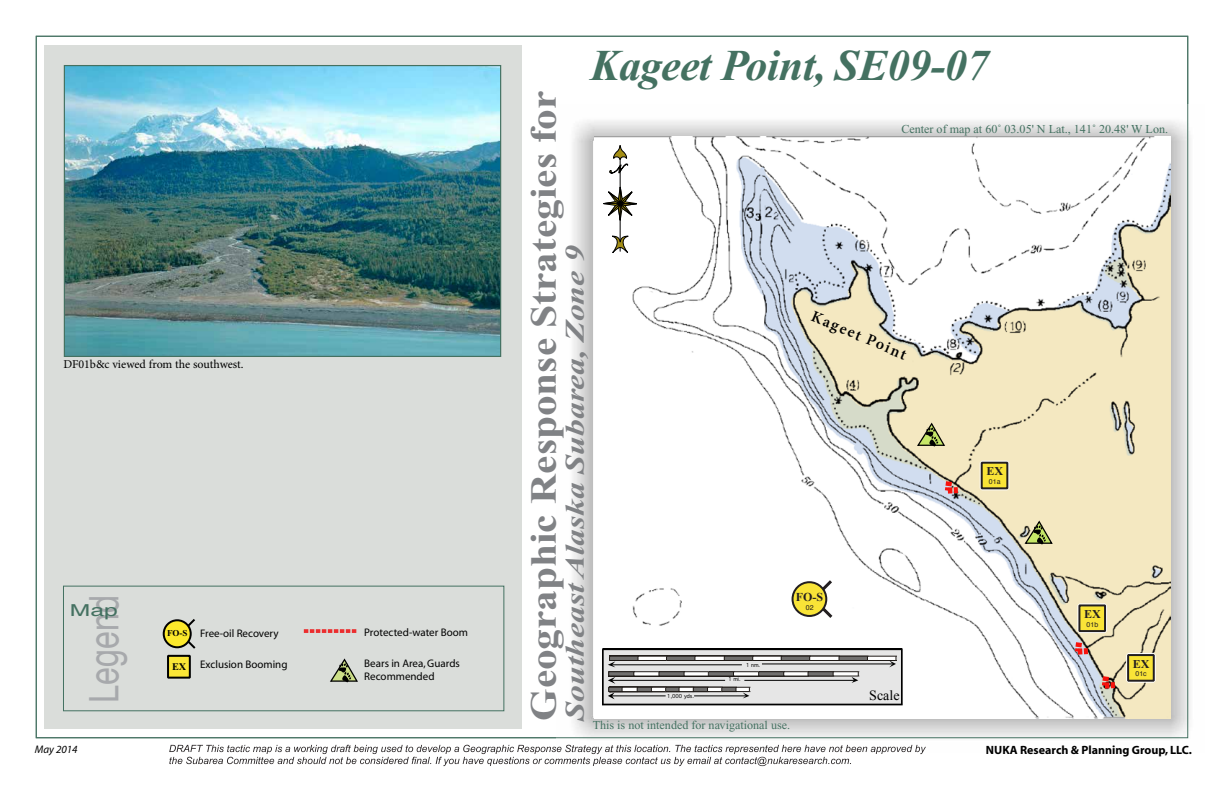
<style>
.page{position:relative;width:1224px;height:792px;background:#fff}
.page>*{position:absolute;margin:0;border:0;box-sizing:border-box;transform-origin:0 0}
.t1{font:italic 700 44px "Times New Roman";letter-spacing:-.01em;color:#447161}
.t2{font:40.7px "Helvetica";color:#a7a9ac;scale:.79 1}
.t3{font:700 37px "Times New Roman";color:#808285;scale:1.12 1}
.t4{font:italic 700 27px "Times New Roman";color:#808285;scale:1.25 1}
.t5{font:16.5px "Helvetica";color:#447161;scale:1.5 1}
.t6{font:600 16px "Minion Pro";color:#000}
.t7{font:14px "Times New Roman";color:#000}
.t8{font:12.1px "Times New Roman";color:#447161}
.t9{font:700 12px "Myriad";color:#000}
.t10{font:12px "Minion Pro";color:#000}
.t11{font:700 12px "Times New Roman";color:#231f20}
.t12{font:700 12px "Times New Roman";color:#231f20}
.t13{font:11px/13.2px "Myriad";color:#000}
.t14{font:italic 11px "Myriad";color:#000}
.t15{font:700 10.2px "Times New Roman";color:#000}
.t16{font:7px "Helvetica";color:#231f20}
.t17{font:5.2px "Geneva";color:#000}
.s1{font-family:"Times New Roman";font-weight:700;font-size:9px}
</style>
<div class="page">
<img style="left:556px;top:105px;width:634px;height:640px">
<div style="left:45px;top:45px;width:477px;height:684px;background:#daddda"></div>
<svg style="left:169px;top:745px;width:757px;height:21px"></svg>
<img style="left:594px;top:136px;width:577px;height:582px">
<svg style="left:602px;top:648px;width:301px;height:57px;background:#b1b1b0"></svg>
<svg style="left:941px;top:475px;width:23px;height:22px"></svg>
<svg style="left:1024px;top:522px;width:30px;height:23px"></svg>
<svg style="left:916px;top:424px;width:30px;height:23px"></svg>
<svg style="left:1098px;top:670px;width:23px;height:22px"></svg>
<svg style="left:791px;top:576px;width:46px;height:47px"></svg>
<div style="left:793px;top:582px;width:33px;height:34px;background:#f9e437;border-radius:50%"></div>
<div style="left:792px;top:581px;width:35px;height:36px;border:2px solid #231f20;border-radius:50%"></div>
<div style="left:982px;top:463px;width:25px;height:25px;background:#f9e437"></div>
<div style="left:981px;top:462px;width:27px;height:27px;border:2px solid #231f20"></div>
<div style="left:1077px;top:603px;width:30px;height:30px;border:4px solid #fff"></div>
<svg style="left:1071px;top:605px;width:34px;height:53px"></svg>
<div style="left:1079px;top:605px;width:26px;height:26px;background:#f9e437"></div>
<div style="left:1078px;top:604px;width:28px;height:28px;border:2px solid #231f20"></div>
<div style="left:1126px;top:653px;width:30px;height:30px;border:4px solid #fff"></div>
<div style="left:1128px;top:655px;width:26px;height:26px;background:#f9e437"></div>
<div style="left:1127px;top:654px;width:28px;height:28px;border:2px solid #231f20"></div>
<hr style="left:620px;top:159px;width:1px;height:92px;background:#000">
<svg style="left:599px;top:182px;width:42px;height:42px"></svg>
<svg style="left:612px;top:236px;width:17px;height:18px"></svg>
<svg style="left:609px;top:146px;width:19px;height:27px"></svg>
<svg style="left:181px;top:619px;width:14px;height:30px"></svg>
<div style="left:164px;top:620px;width:27px;height:27px;background:#fce92b;border-radius:50%"></div>
<div style="left:163px;top:619px;width:29px;height:29px;border:2px solid #000;border-radius:50%"></div>
<svg style="left:330px;top:660px;width:28px;height:22px"></svg>
<svg style="left:304px;top:629px;width:53px;height:4px"></svg>
<div style="left:63px;top:586px;width:441px;height:125px;border:1px solid #447161"></div>
<div style="left:168px;top:656px;width:22px;height:22px;background:#fae637"></div>
<div style="left:167px;top:655px;width:24px;height:24px;border:2px solid #000"></div>
<img style="left:66px;top:67px;width:433px;height:288px">
<div style="left:64px;top:65px;width:437px;height:292px;border:1px solid #447161"></div>
<p class="t10" style="left:63px;top:356px;width:182px">DF01b&amp;c viewed from the southwest.</p>
<h2 class="t2" style="left:73px;top:703px;width:138px;rotate:-90deg">Legend</h2>
<h3 class="t5" style="left:70px;top:598px;width:34px">Map</h3>
<p class="t13" style="left:167px;top:627px;width:113px"><span class="s1">FO-S</span> Free-oil Recovery</p>
<p class="t13" style="left:200px;top:659px;width:89px">Exclusion Booming</p>
<p class="t15" style="left:172px;top:661px;width:16px">EX</p>
<p class="t13" style="left:364px;top:626px;width:105px">Protected-water Boom</p>
<p class="t13" style="left:364px;top:657px;width:97px">Bears in Area, Guards<br>Recommended</p>
<h1 class="t1" style="left:590px;top:42px;width:400px">Kageet Point, SE09-07</h1>
<p class="t8" style="left:901px;top:123px;width:268px">Center of map at 60˚ 03.05' N Lat., 141˚ 20.48' W Lon.</p>
<h3 class="t3" style="left:523px;top:720px;width:564px;rotate:-90deg">Geographic Response Strategies for</h3>
<h3 class="t4" style="left:560px;top:720px;width:381px;rotate:-90deg">Southeast Alaska Subarea, Zone 9</h3>
<h3 class="t6" style="left:817px;top:305px;width:103px;rotate:23deg">Kageet Point</h3>
<p class="t11" style="left:987px;top:465px;width:18px">EX</p>
<p class="t16" style="left:989px;top:476px;width:13px">01a</p>
<p class="t16" style="left:991px;top:476px;width:9px">02</p>
<p class="t12" style="left:796px;top:588px;width:29px">FO-S</p>
<p class="t16" style="left:806px;top:602px;width:9px">012</p>
<p class="t11" style="left:1084px;top:607px;width:18px">EX</p>
<p class="t16" style="left:1087px;top:619px;width:13px">01b</p>
<p class="t16" style="left:1089px;top:619px;width:9px">02</p>
<p class="t11" style="left:1133px;top:657px;width:18px">EX</p>
<p class="t16" style="left:1136px;top:669px;width:13px">01c</p>
<p class="t17" style="left:746px;top:660px;width:15px">1 nm.</p>
<p class="t16" style="left:1137px;top:669px;width:9px">02</p>
<p class="t17" style="left:728px;top:675px;width:14px">1 mi.</p>
<p class="t17" style="left:667px;top:692px;width:28px">1,000 yds.</p>
<p class="t7" style="left:869px;top:686px;width:32px">Scale</p>
<p class="t8" style="left:593px;top:719px;width:199px">This is not intended for navigational use.</p>
<p class="t14" style="left:35px;top:744px;width:44px">May 2014</p>
<p class="t9" style="left:986px;top:744px;width:208px">NUKA Research &amp; Planning Group, LLC.</p>
</div>
